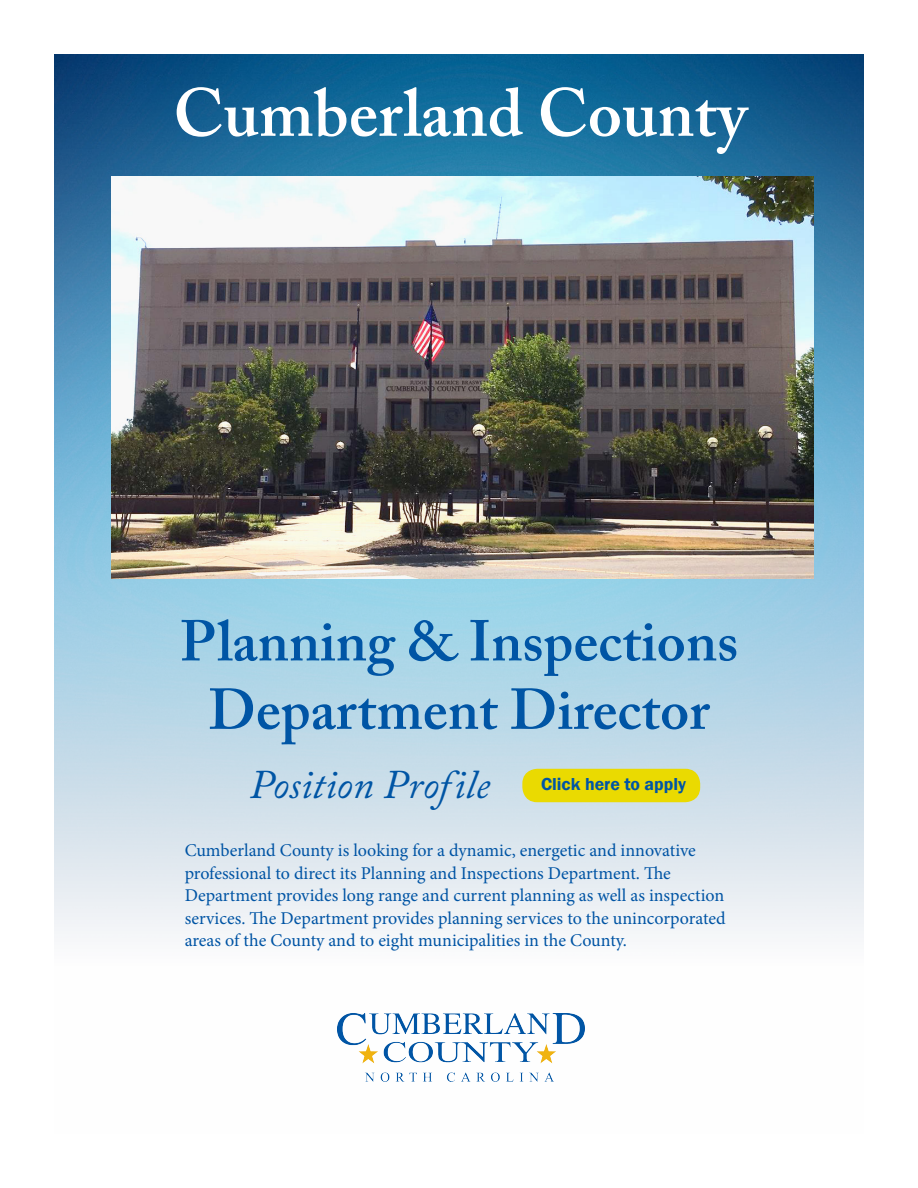
<style>
.page{position:relative;width:918px;height:1188px;background:#fff}
.page>*{position:absolute;margin:0;border:0;box-sizing:border-box;transform-origin:0 0}
.t1{font:600 67.2px "Adobe Caslon Pro";color:#fff}
.t2{font:600 57px/68.4px "Adobe Caslon Pro";color:#0055a5;text-align:center}
.t3{font:italic 40.5px "Adobe Caslon Pro";color:#0055a5}
.t4{font:18px/22.5px "Minion Pro";color:#0055a5}
.t5{font:600 17.85px "Franklin Gothic";color:#0055a5}
</style>
<div class="page">
<img style="left:54px;top:54px;width:810px;height:1028px">
<img style="left:338px;top:1013px;width:246px;height:68px">
<img style="left:112px;top:176px;width:702px;height:403px">
<div style="left:522px;top:769px;width:178px;height:33px;background:#eada01;border-radius:15px"></div>
<h1 class="t1" style="left:173px;top:73px;width:575px">Cumberland County</h1>
<h2 class="t2" style="left:180px;top:607px;width:560px">Planning &amp; Inspections<br>Department Director</h2>
<h3 class="t3" style="left:250px;top:760px;width:242px">Position Profile</h3>
<p class="t4" style="left:185px;top:839px;width:543px">Cumberland County is looking for a dynamic, energetic and innovative professional to direct its Planning and Inspections Department. The Department provides long range and current planning as well as inspection services. The Department provides planning services to the unincorporated areas of the County and to eight municipalities in the County.</p>
<p class="t5" style="left:541px;top:774px;width:147px">Click here to apply</p>
</div>
